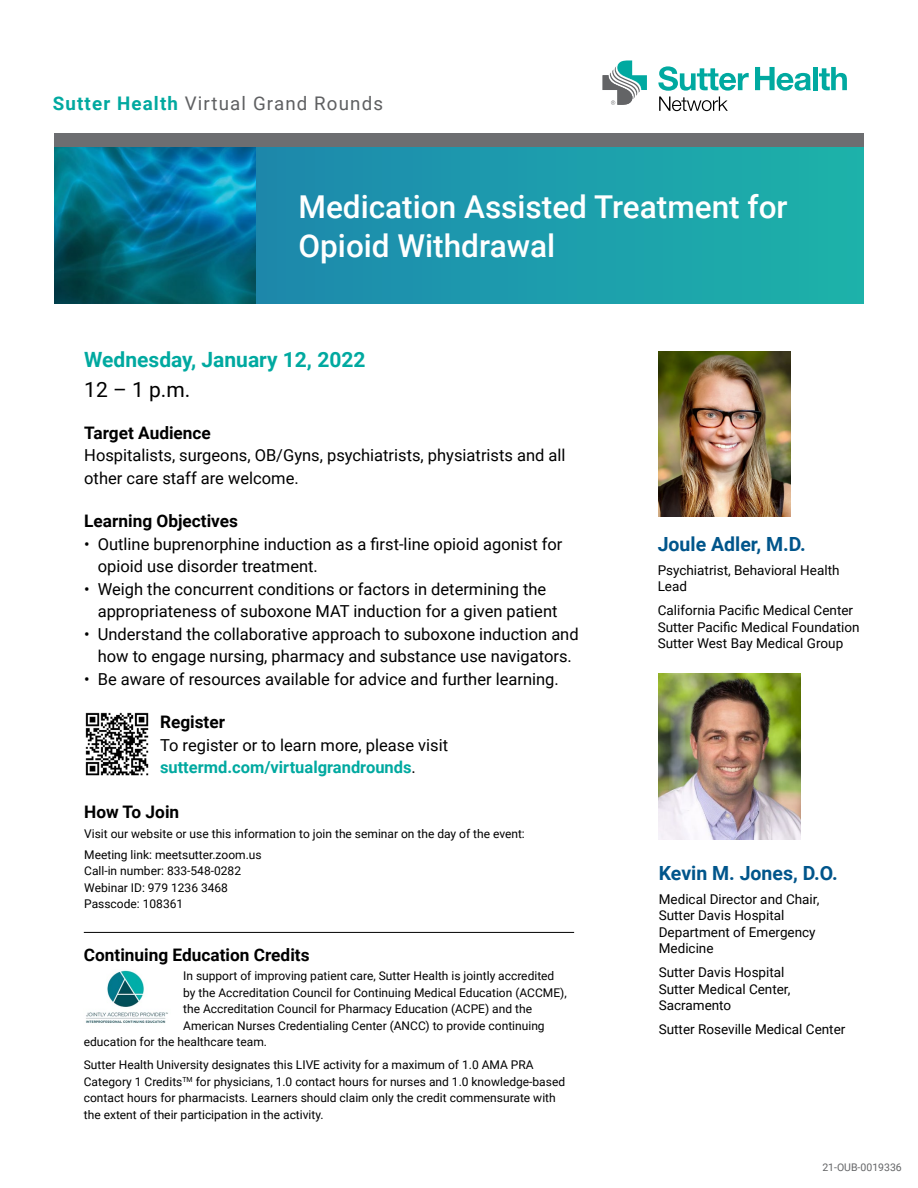
<style>
.page{position:relative;width:918px;height:1188px;background:#fff}
.page>*{position:absolute;margin:0;border:0;box-sizing:border-box;transform-origin:0 0}
.t1{font:500 31.5px/39px "Roboto";color:#fff}
.t2{font:700 21px "Roboto";color:#00a9a0}
.t3{font:21px "Roboto";color:#000}
.t4{font:700 19.5px "Roboto";color:#00558b}
.t5{font:18.75px "Roboto";letter-spacing:.06em;color:#5f6062}
.t6{font:700 17.25px "Roboto";color:#000}
.t7{font:16.5px/22.5px "Roboto";color:#000}
.t8{font:13.5px/16.5px "Roboto";color:#000}
.t9{font:12px/16.5px "Roboto";color:#000}
.t10{font:10.5px "Roboto";color:#636466}
.s1{font-weight:700;color:#00a9a0}
</style>
<div class="page">
<hr style="left:84px;top:932px;width:490px;height:1px;background:#000">
<svg style="left:603px;top:60px;width:44px;height:45px"></svg>
<svg style="left:658px;top:66px;width:91px;height:25px"></svg>
<svg style="left:755px;top:67px;width:56px;height:24px"></svg>
<div style="left:813px;top:67px;width:5px;height:23px;background:#00a9a0"></div>
<svg style="left:819px;top:67px;width:28px;height:23px"></svg>
<svg style="left:659px;top:97px;width:69px;height:14px"></svg>
<div style="left:255px;top:147px;width:608px;height:157px;background:linear-gradient(to right,#1d88ad,#1db2aa)"></div>
<img style="left:54px;top:147px;width:201px;height:157px">
<div style="left:54px;top:134px;width:809px;height:13px;background:#6d6e71"></div>
<img style="left:85px;top:712px;width:64px;height:64px">
<img style="left:86px;top:970px;width:82px;height:53px">
<img style="left:659px;top:351px;width:132px;height:165px">
<img style="left:659px;top:674px;width:141px;height:166px">
<p class="t5" style="left:53px;top:90px;width:332px"><span class="s1">Sutter Health</span> Virtual Grand Rounds</p>
<h1 class="t1" style="left:298px;top:186px;width:491px">Medication Assisted Treatment for<br>Opioid Withdrawal</h1>
<p class="t2" style="left:84px;top:345px;width:283px">Wednesday, January 12, 2022</p>
<p class="t3" style="left:84px;top:375px;width:108px">12 – 1 p.m.</p>
<h2 class="t6" style="left:84px;top:421px;width:128px">Target Audience</h2>
<p class="t7" style="left:84px;top:444px;width:483px">Hospitalists, surgeons, OB/Gyns, psychiatrists, physiatrists and all other care staff are welcome.</p>
<h2 class="t6" style="left:84px;top:509px;width:155px">Learning Objectives</h2>
<p class="t7" style="left:98px;top:532px;width:466px;text-indent:-13px">• Outline buprenorphine induction as a first-line opioid agonist for opioid use disorder treatment.</p>
<p class="t7" style="left:98px;top:577px;width:461px;text-indent:-13px">• Weigh the concurrent conditions or factors in determining the appropriateness of suboxone MAT induction for a given patient</p>
<p class="t7" style="left:84px;top:622px;width:496px;text-align:center">• Understand the collaborative approach to suboxone induction and how to engage nursing, pharmacy and substance use navigators.</p>
<p class="t7" style="left:84px;top:667px;width:476px">• Be aware of resources available for advice and further learning.</p>
<h2 class="t6" style="left:160px;top:710px;width:67px">Register</h2>
<p class="t7" style="left:160px;top:733px;width:290px">To register or to learn more, please visit <span class="s1">suttermd.com/virtualgrandrounds</span>.</p>
<h2 class="t6" style="left:84px;top:800px;width:97px">How To Join</h2>
<p class="t9" style="left:84px;top:825px;width:442px">Visit our website or use this information to join the seminar on the day of the event:</p>
<p class="t9" style="left:84px;top:846px;width:179px">Meeting link: meetsutter.zoom.us</p>
<p class="t9" style="left:84px;top:862px;width:158px">Call-in number: 833-548-0282</p>
<p class="t9" style="left:84px;top:879px;width:145px">Webinar ID: 979 1236 3468</p>
<p class="t9" style="left:84px;top:895px;width:101px">Passcode: 108361</p>
<h2 class="t6" style="left:84px;top:942px;width:227px">Continuing Education Credits</h2>
<p class="t9" style="left:183px;top:967px;width:373px">In support of improving patient care, Sutter Health is jointly accredited</p>
<p class="t9" style="left:183px;top:984px;width:385px">by the Accreditation Council for Continuing Medical Education (ACCME),</p>
<p class="t9" style="left:183px;top:1000px;width:350px">the Accreditation Council for Pharmacy Education (ACPE) and the</p>
<p class="t9" style="left:183px;top:1017px;width:363px">American Nurses Credentialing Center (ANCC) to provide continuing</p>
<p class="t9" style="left:84px;top:1033px;width:185px">education for the healthcare team.</p>
<p class="t9" style="left:84px;top:1056px;width:483px">Sutter Health University designates this LIVE activity for a maximum of 1.0 AMA PRA Category 1 Credits<sup>TM</sup> for physicians, 1.0 contact hours for nurses and 1.0 knowledge-based contact hours for pharmacists. Learners should claim only the credit commensurate with the extent of their participation in the activity.</p>
<p class="t4" style="left:658px;top:530px;width:150px">Joule Adler, M.D.</p>
<p class="t8" style="left:658px;top:561px;width:183px">Psychiatrist, Behavioral Health<br>Lead</p>
<p class="t8" style="left:658px;top:602px;width:197px">California Pacific Medical Center</p>
<p class="t8" style="left:658px;top:618px;width:203px">Sutter Pacific Medical Foundation</p>
<p class="t8" style="left:658px;top:635px;width:187px">Sutter West Bay Medical Group</p>
<p class="t4" style="left:659px;top:859px;width:181px">Kevin M. Jones, D.O.</p>
<p class="t8" style="left:659px;top:890px;width:162px">Medical Director and Chair,<br>Sutter Davis Hospital<br>Department of Emergency<br>Medicine</p>
<p class="t8" style="left:659px;top:964px;width:127px">Sutter Davis Hospital</p>
<p class="t8" style="left:659px;top:980px;width:133px">Sutter Medical Center,<br>Sacramento</p>
<p class="t8" style="left:659px;top:1021px;width:188px">Sutter Roseville Medical Center</p>
<p class="t10" style="left:822px;top:1160px;width:81px">21-OUB-0019336</p>
</div>
